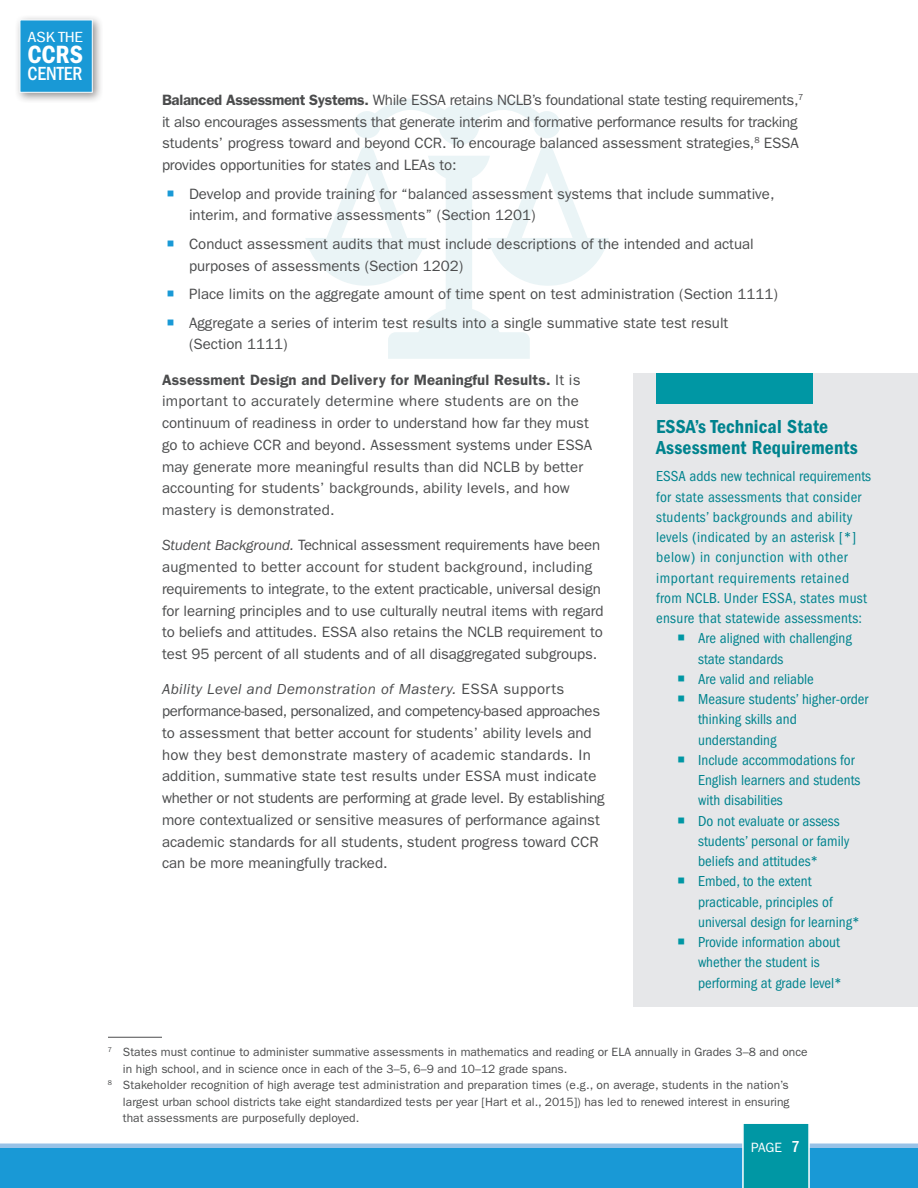
<style>
.page{position:relative;width:918px;height:1188px;background:#fff}
.page>*{position:absolute;margin:0;border:0;box-sizing:border-box;transform-origin:0 0}
.t1{font:25.8px "ITC Franklin Gothic Std Dm Cd";color:#fff}
.t2{font:500 condensed 19.65px "ITC Franklin Gothic Std";color:#fff;scale:.96 1}
.t3{font:19.5px/21.8px "ITC Franklin Gothic Std Dm Cd";letter-spacing:.01em;color:#00838e}
.t4{font:condensed 15.15px "ITC Franklin Gothic Std";letter-spacing:-.01em;color:#fff;scale:1.21 1}
.t5{font:15px/21.8px "ITC Franklin Gothic Std";color:#4b4c4d}
.t6{font:condensed 15px/20.2px "ITC Franklin Gothic Std";color:#00838e}
.t7{font:15px/21.8px "ITC Franklin Gothic Std";letter-spacing:-.02em;color:#4b4c4d}
.t8{font:condensed 15px/20.2px "ITC Franklin Gothic Std";letter-spacing:.02em;color:#00838e}
.t9{font:13.5px "ITC Franklin Gothic Std";color:#fff}
.t10{font:12px "ITC Franklin Gothic Std";color:#4b4c4d}
.s1{font-weight:600}
.s2{color:#1999d6}
.s3{font-style:italic}
.s4{color:#0097a4}
.s5{font-weight:500;font-stretch:condensed;font-size:16.5px}
</style>
<div class="page">
<div style="left:0;top:1147px;width:918px;height:41px;background:#1999d6"></div>
<hr style="left:0;top:1144px;width:918px;height:4px;background:#98c2e7">
<div style="left:742px;top:1124px;width:68px;height:64px;background:#0097a4"></div>
<div style="left:15px;top:15px;width:89px;height:89px;background:#231f20;opacity:.48"></div>
<div style="left:20px;top:20px;width:73px;height:73px;background:#1999d6;border:1px solid #fff"></div>
<svg style="left:305px;top:99px;width:304px;height:260px"></svg>
<hr style="left:108px;top:1037px;width:54px;height:1px;background:#4b4c4d">
<div style="left:633px;top:373px;width:285px;height:633px;background:#e6e7e9"></div>
<div style="left:656px;top:373px;width:156px;height:30px;background:#0097a4"></div>
<p class="t4" style="left:27px;top:29px;width:47px">ASK THE</p>
<h1 class="t1" style="left:27px;top:39px;width:57px">CCRS</h1>
<h2 class="t2" style="left:27px;top:62px;width:59px">CENTER</h2>
<p class="t7" style="left:162px;top:89px;width:643px"><span class="s1">Balanced Assessment Systems.</span> While ESSA retains NCLB’s foundational state testing requirements,<sup>7 </sup>it also encourages assessments that generate interim and formative performance results for tracking students’ progress toward and beyond CCR. To encourage balanced assessment strategies,<sup>8</sup> ESSA provides opportunities for states and LEAs to:</p>
<p class="t5" style="left:189px;top:183px;width:587px;text-indent:-22px"><span class="s2">○</span> Develop and provide training for “balanced assessment systems that include summative, interim, and formative assessments” (Section 1201)</p>
<p class="t5" style="left:189px;top:233px;width:566px;text-indent:-22px"><span class="s2">○</span> Conduct assessment audits that must include descriptions of the intended and actual purposes of assessments (Section 1202)</p>
<p class="t5" style="left:167px;top:283px;width:613px"><span class="s2">○</span> Place limits on the aggregate amount of time spent on test administration (Section 1111)</p>
<p class="t5" style="left:189px;top:312px;width:541px;text-indent:-22px"><span class="s2">○</span> Aggregate a series of interim test results into a single summative state test result (Section 1111)</p>
<p class="t5" style="left:162px;top:369px;width:432px"><span class="s1">Assessment Design and Delivery for Meaningful Results.</span> It is important to accurately determine where students are on the continuum of readiness in order to understand how far they must go to achieve CCR and beyond. Assessment systems under ESSA may generate more meaningful results than did NCLB by better accounting for students’ backgrounds, ability levels, and how mastery is demonstrated.</p>
<p class="t5" style="left:162px;top:534px;width:443px"><span class="s3">Student Background.</span> Technical assessment requirements have been augmented to better account for student background, including requirements to integrate, to the extent practicable, universal design for learning principles and to use culturally neutral items with regard to beliefs and attitudes. ESSA also retains the NCLB requirement to test 95 percent of all students and of all disaggregated subgroups.</p>
<p class="t5" style="left:162px;top:678px;width:444px"><span class="s3">Ability Level and Demonstration of Mastery.</span> ESSA supports performance-based, personalized, and competency-based approaches to assessment that better account for students’ ability levels and how they best demonstrate mastery of academic standards. In addition, summative state test results under ESSA must indicate whether or not students are performing at grade level. By establishing more contextualized or sensitive measures of performance against academic standards for all students, student progress toward CCR can be more meaningfully tracked.</p>
<h3 class="t3" style="left:656px;top:415px;width:203px">ESSA’s Technical State<br>Assessment Requirements</h3>
<p class="t8" style="left:656px;top:466px;width:216px">ESSA adds new technical requirements for state assessments that consider students’ backgrounds and ability levels (indicated by an asterisk [*] below) in conjunction with other important requirements retained from NCLB. Under ESSA, states must ensure that statewide assessments:</p>
<p class="t6" style="left:698px;top:628px;width:155px;text-indent:-21px"><span class="s4">○</span> Are aligned with challenging state standards</p>
<p class="t6" style="left:677px;top:669px;width:138px"><span class="s4">○</span> Are valid and reliable</p>
<p class="t6" style="left:698px;top:689px;width:172px;text-indent:-21px"><span class="s4">○</span> Measure students’ higher-order thinking skills and understanding</p>
<p class="t6" style="left:698px;top:750px;width:164px;text-indent:-21px"><span class="s4">○</span> Include accommodations for<br>English learners and students with disabilities</p>
<p class="t6" style="left:698px;top:811px;width:153px;text-indent:-21px"><span class="s4">○</span> Do not evaluate or assess students’ personal or family beliefs and attitudes*</p>
<p class="t6" style="left:698px;top:871px;width:163px;text-indent:-21px"><span class="s4">○</span> Embed, to the extent practicable, principles of universal design for learning*</p>
<p class="t6" style="left:698px;top:932px;width:145px;text-indent:-21px"><span class="s4">○</span> Provide information about whether the student is performing at grade level*</p>
<p class="t10" style="left:108px;top:1045px;width:701px"><sup>7</sup> States must continue to administer summative assessments in mathematics and reading or ELA annually in Grades 3–8 and once</p>
<p class="t10" style="left:123px;top:1062px;width:446px">in high school, and in science once in each of the 3–5, 6–9 and 10–12 grade spans.</p>
<p class="t10" style="left:108px;top:1078px;width:682px"><sup>8</sup> Stakeholder recognition of high average test administration and preparation times (e.g., on average, students in the nation’s</p>
<p class="t10" style="left:123px;top:1095px;width:668px">largest urban school districts take eight standardized tests per year [Hart et al., 2015]) has led to renewed interest in ensuring</p>
<p class="t10" style="left:123px;top:1111px;width:238px">that assessments are purposefully deployed.</p>
<p class="t9" style="left:751px;top:1140px;width:50px">PAGE <span class="s5">7</span></p>
</div>
